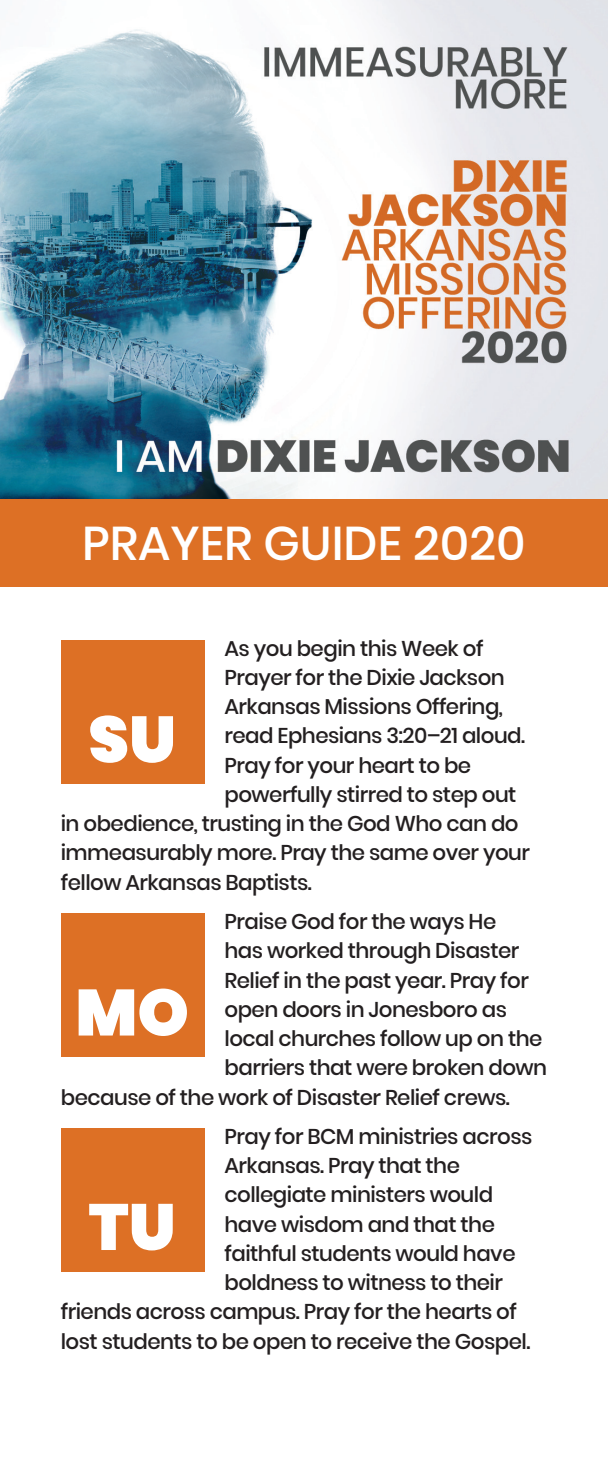
<style>
.page{position:relative;width:608px;height:1458px;background:#fff}
.page>*{position:absolute;margin:0;border:0;box-sizing:border-box;transform-origin:0 0}
.t1{font:900 65.25px "Poppins";color:#fff}
.t2{font:500 47.25px "Poppins";color:#fff}
.t3{font:500 21.38px "Poppins";letter-spacing:-.025em;color:#231f20}
</style>
<div class="page">
<img style="left:0;top:0;width:608px;height:500px">
<div style="left:0;top:500px;width:608px;height:87px;background:#dd7025"></div>
<div style="left:61px;top:914px;width:143px;height:143px;background:#dd7025"></div>
<div style="left:61px;top:640px;width:143px;height:144px;background:#dd7025"></div>
<div style="left:61px;top:1128px;width:143px;height:143px;background:#dd7025"></div>
<p class="t2" style="left:82px;top:516px;width:445px">PRAYER GUIDE 2020</p>
<p class="t3" style="left:224px;top:636px;width:260px">As you begin this Week of</p>
<p class="t3" style="left:224px;top:665px;width:282px">Prayer for the Dixie Jackson</p>
<p class="t3" style="left:224px;top:694px;width:280px">Arkansas Missions Offering,</p>
<p class="t3" style="left:224px;top:724px;width:302px">read Ephesians 3:20–21 aloud.</p>
<p class="t3" style="left:224px;top:753px;width:248px">Pray for your heart to be</p>
<p class="t3" style="left:224px;top:782px;width:293px">powerfully stirred to step out</p>
<p class="t3" style="left:61px;top:811px;width:459px">in obedience, trusting in the God Who can do</p>
<p class="t3" style="left:61px;top:841px;width:470px">immeasurably more. Pray the same over your</p>
<p class="t3" style="left:61px;top:870px;width:252px">fellow Arkansas Baptists.</p>
<p class="t3" style="left:224px;top:909px;width:273px">Praise God for the ways He</p>
<p class="t3" style="left:224px;top:938px;width:296px">has worked through Disaster</p>
<p class="t3" style="left:224px;top:968px;width:306px">Relief in the past year. Pray for</p>
<p class="t3" style="left:224px;top:997px;width:284px">open doors in Jonesboro as</p>
<p class="t3" style="left:224px;top:1026px;width:319px">local churches follow up on the</p>
<p class="t3" style="left:224px;top:1055px;width:324px">barriers that were broken down</p>
<p class="t3" style="left:61px;top:1085px;width:450px">because of the work of Disaster Relief crews.</p>
<p class="t3" style="left:224px;top:1124px;width:309px">Pray for BCM ministries across</p>
<p class="t3" style="left:224px;top:1153px;width:237px">Arkansas. Pray that the</p>
<p class="t3" style="left:224px;top:1183px;width:270px">collegiate ministers would</p>
<p class="t3" style="left:224px;top:1212px;width:272px">have wisdom and that the</p>
<p class="t3" style="left:224px;top:1241px;width:292px">faithful students would have</p>
<p class="t3" style="left:224px;top:1270px;width:280px">boldness to witness to their</p>
<p class="t3" style="left:61px;top:1300px;width:457px">friends across campus. Pray for the hearts of</p>
<p class="t3" style="left:61px;top:1329px;width:471px">lost students to be open to receive the Gospel.</p>
<p class="t1" style="left:88px;top:702px;width:89px">SU</p>
<p class="t1" style="left:75px;top:975px;width:115px">MO</p>
<p class="t1" style="left:88px;top:1189px;width:89px">TU</p>
</div>
